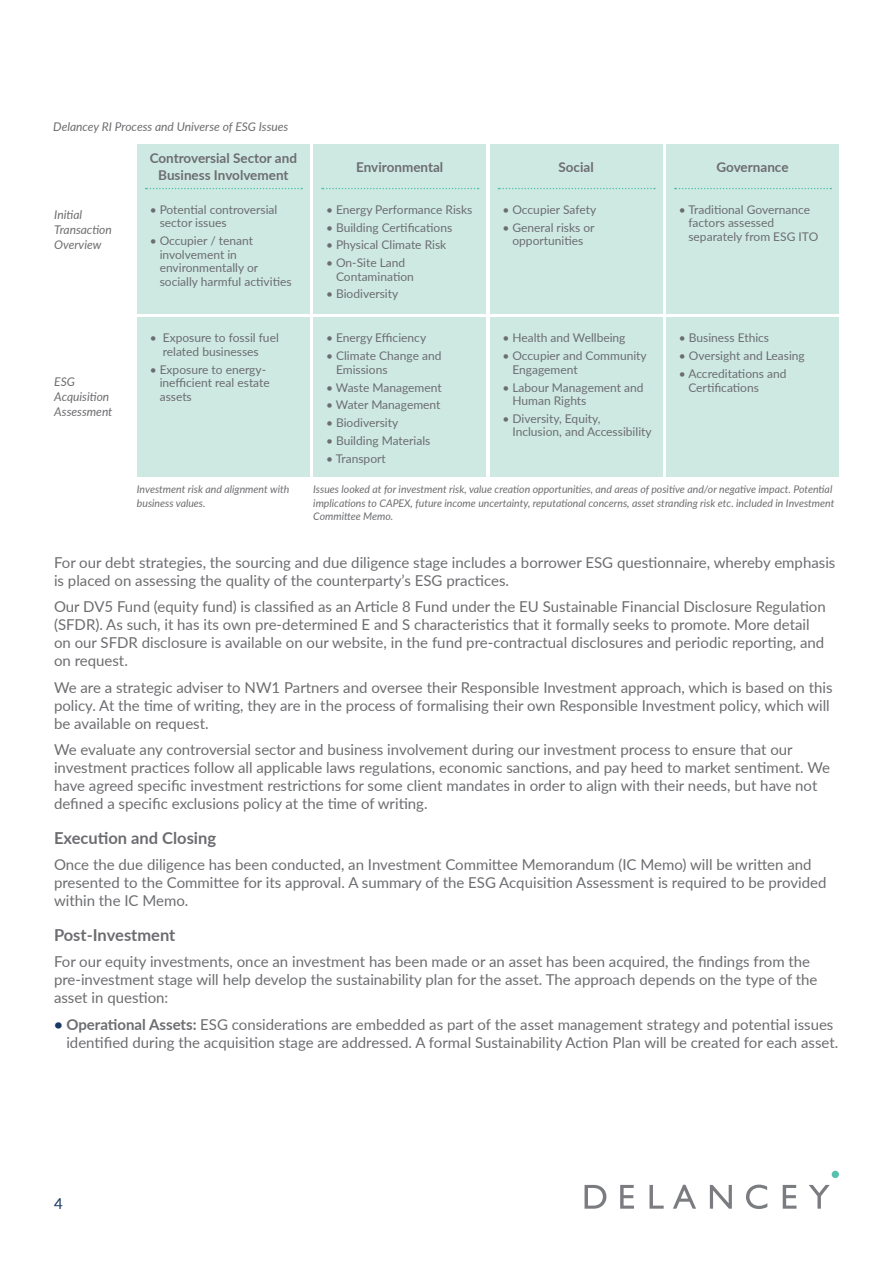
<style>
.page{position:relative;width:893px;height:1263px;background:#fff}
.page>*{position:absolute;margin:0;border:0;box-sizing:border-box;transform-origin:0 0}
.t1{font:700 16.5px "Lato";color:#6c6d70}
.t2{font:15px/18px "Lato";color:#6c6d70}
.t3{font:15px "Lato";color:#193863}
.t4{font:700 13.5px/16.2px "Lato";color:#6c6d70;text-align:center}
.t5{font:12px/13.5px "Lato";color:#6c6d70}
.t6{font:italic 12px/15px "Lato";color:#6c6d70}
.t7{font:italic 10.5px/13.5px "Lato";color:#6c6d70}
.s1{font-weight:700;color:#193863}
.s2{font-weight:700}
</style>
<div class="page">
<div style="left:832px;top:1171px;width:7px;height:7px;background:#57c1ad;border-radius:50%"></div>
<svg style="left:585px;top:1185px;width:21px;height:24px"></svg>
<svg style="left:620px;top:1185px;width:14px;height:24px"></svg>
<svg style="left:649px;top:1185px;width:15px;height:24px"></svg>
<svg style="left:673px;top:1185px;width:23px;height:24px"></svg>
<svg style="left:710px;top:1185px;width:22px;height:24px"></svg>
<svg style="left:746px;top:1184px;width:21px;height:25px"></svg>
<svg style="left:783px;top:1185px;width:13px;height:24px"></svg>
<svg style="left:809px;top:1185px;width:21px;height:24px"></svg>
<div style="left:137px;top:144px;width:173px;height:170px;background:#cee9e2"></div>
<div style="left:313px;top:144px;width:173px;height:170px;background:#cee9e2"></div>
<div style="left:313px;top:317px;width:173px;height:159px;background:#cee9e2"></div>
<div style="left:490px;top:317px;width:173px;height:159px;background:#cee9e2"></div>
<div style="left:666px;top:317px;width:173px;height:159px;background:#cee9e2"></div>
<div style="left:137px;top:317px;width:173px;height:159px;background:#cee9e2"></div>
<div style="left:490px;top:144px;width:173px;height:170px;background:#cee9e2"></div>
<div style="left:666px;top:144px;width:173px;height:170px;background:#cee9e2"></div>
<svg style="left:146px;top:188px;width:156px;height:1px"></svg>
<svg style="left:322px;top:188px;width:157px;height:1px"></svg>
<svg style="left:498px;top:188px;width:157px;height:1px"></svg>
<svg style="left:675px;top:188px;width:156px;height:1px"></svg>
<p class="t6" style="left:53px;top:118px;width:237px">Delancey RI Process and Universe of ESG Issues</p>
<p class="t6" style="left:54px;top:206px;width:59px">Initial<br>Transaction<br>Overview</p>
<p class="t6" style="left:54px;top:374px;width:60px">ESG<br>Acquisition<br>Assessment</p>
<p class="t4" style="left:150px;top:150px;width:149px">Controversial Sector and<br>Business Involvement</p>
<p class="t4" style="left:356px;top:159px;width:89px">Environmental</p>
<p class="t4" style="left:558px;top:159px;width:37px">Social</p>
<p class="t4" style="left:716px;top:159px;width:74px">Governance</p>
<p class="t5" style="left:160px;top:202px;width:119px;text-indent:-10px">• Potential controversial sector issues</p>
<p class="t5" style="left:160px;top:233px;width:133px;text-indent:-10px">• Occupier / tenant involvement in environmentally or socially harmful activities</p>
<p class="t5" style="left:326px;top:202px;width:148px">• Energy Performance Risks</p>
<p class="t5" style="left:326px;top:220px;width:128px">• Building Certifications</p>
<p class="t5" style="left:326px;top:238px;width:122px">• Physical Climate Risk</p>
<p class="t5" style="left:336px;top:255px;width:79px;text-indent:-10px">• On-Site Land<br>Contamination</p>
<p class="t5" style="left:326px;top:287px;width:74px">• Biodiversity</p>
<p class="t5" style="left:326px;top:331px;width:102px">• Energy Efficiency</p>
<p class="t5" style="left:336px;top:349px;width:107px;text-indent:-10px">• Climate Change and<br>Emissions</p>
<p class="t5" style="left:326px;top:380px;width:117px">• Waste Management</p>
<p class="t5" style="left:326px;top:398px;width:116px">• Water Management</p>
<p class="t5" style="left:326px;top:415px;width:74px">• Biodiversity</p>
<p class="t5" style="left:326px;top:433px;width:106px">• Building Materials</p>
<p class="t5" style="left:326px;top:451px;width:61px">• Transport</p>
<p class="t5" style="left:688px;top:202px;width:131px;text-indent:-10px">• Traditional Governance factors assessed separately from ESG ITO</p>
<p class="t5" style="left:502px;top:202px;width:95px">• Occupier Safety</p>
<p class="t5" style="left:502px;top:220px;width:94px;text-align:center">• General risks or opportunities</p>
<p class="t5" style="left:150px;top:331px;width:131px;text-align:center">• Exposure to fossil fuel related businesses</p>
<p class="t5" style="left:160px;top:362px;width:112px;text-indent:-10px">• Exposure to energy&shy;inefficient real estate assets</p>
<p class="t5" style="left:502px;top:331px;width:125px">• Health and Wellbeing</p>
<p class="t5" style="left:512px;top:349px;width:136px;text-indent:-10px">• Occupier and Community<br>Engagement</p>
<p class="t5" style="left:512px;top:380px;width:133px;text-indent:-10px">• Labour Management and<br>Human Rights</p>
<p class="t5" style="left:512px;top:411px;width:141px;text-indent:-10px">• Diversity, Equity,<br>Inclusion, and Accessibility</p>
<p class="t5" style="left:679px;top:331px;width:92px">• Business Ethics</p>
<p class="t5" style="left:679px;top:349px;width:128px">• Oversight and Leasing</p>
<p class="t5" style="left:688px;top:366px;width:100px;text-indent:-10px">• Accreditations and<br>Certifications</p>
<p class="t7" style="left:137px;top:482px;width:154px">Investment risk and alignment with business values.</p>
<p class="t7" style="left:313px;top:482px;width:523px">Issues looked at for investment risk, value creation opportunities, and areas of positive and/or negative impact. Potential implications to CAPEX, future income uncertainty, reputational concerns, asset stranding risk etc. included in Investment<br>Committee Memo.</p>
<p class="t2" style="left:54px;top:553px;width:783px">For our debt strategies, the sourcing and due diligence stage includes a borrower ESG questionnaire, whereby emphasis is placed on assessing the quality of the counterparty’s ESG practices.</p>
<p class="t2" style="left:54px;top:597px;width:773px">Our DV5 Fund (equity fund) is classified as an Article 8 Fund under the EU Sustainable Financial Disclosure Regulation (SFDR). As such, it has its own pre-determined E and S characteristics that it formally seeks to promote. More detail on our SFDR disclosure is available on our website, in the fund pre-contractual disclosures and periodic reporting, and on request.</p>
<p class="t2" style="left:54px;top:678px;width:780px">We are a strategic adviser to NW1 Partners and oversee their Responsible Investment approach, which is based on this policy. At the time of writing, they are in the process of formalising their own Responsible Investment policy, which will be available on request.</p>
<p class="t2" style="left:54px;top:740px;width:777px">We evaluate any controversial sector and business involvement during our investment process to ensure that our investment practices follow all applicable laws regulations, economic sanctions, and pay heed to market sentiment. We have agreed specific investment restrictions for some client mandates in order to align with their needs, but have not defined a specific exclusions policy at the time of writing.</p>
<p class="t1" style="left:54px;top:826px;width:164px">Execution and Closing</p>
<p class="t2" style="left:54px;top:855px;width:774px">Once the due diligence has been conducted, an Investment Committee Memorandum (IC Memo) will be written and presented to the Committee for its approval. A summary of the ESG Acquisition Assessment is required to be provided within the IC Memo.</p>
<p class="t1" style="left:54px;top:922px;width:123px">Post-Investment</p>
<p class="t2" style="left:54px;top:952px;width:765px">For our equity investments, once an investment has been made or an asset has been acquired, the findings from the pre-investment stage will help develop the sustainability plan for the asset. The approach depends on the type of the asset in question:</p>
<p class="t2" style="left:66px;top:1014px;width:773px;text-indent:-12px"><span class="s1">•</span> <span class="s2">Operational Assets:</span> ESG considerations are embedded as part of the asset management strategy and potential issues identified during the acquisition stage are addressed. A formal Sustainability Action Plan will be created for each asset.</p>
<p class="t3" style="left:54px;top:1193px;width:10px">4</p>
</div>
